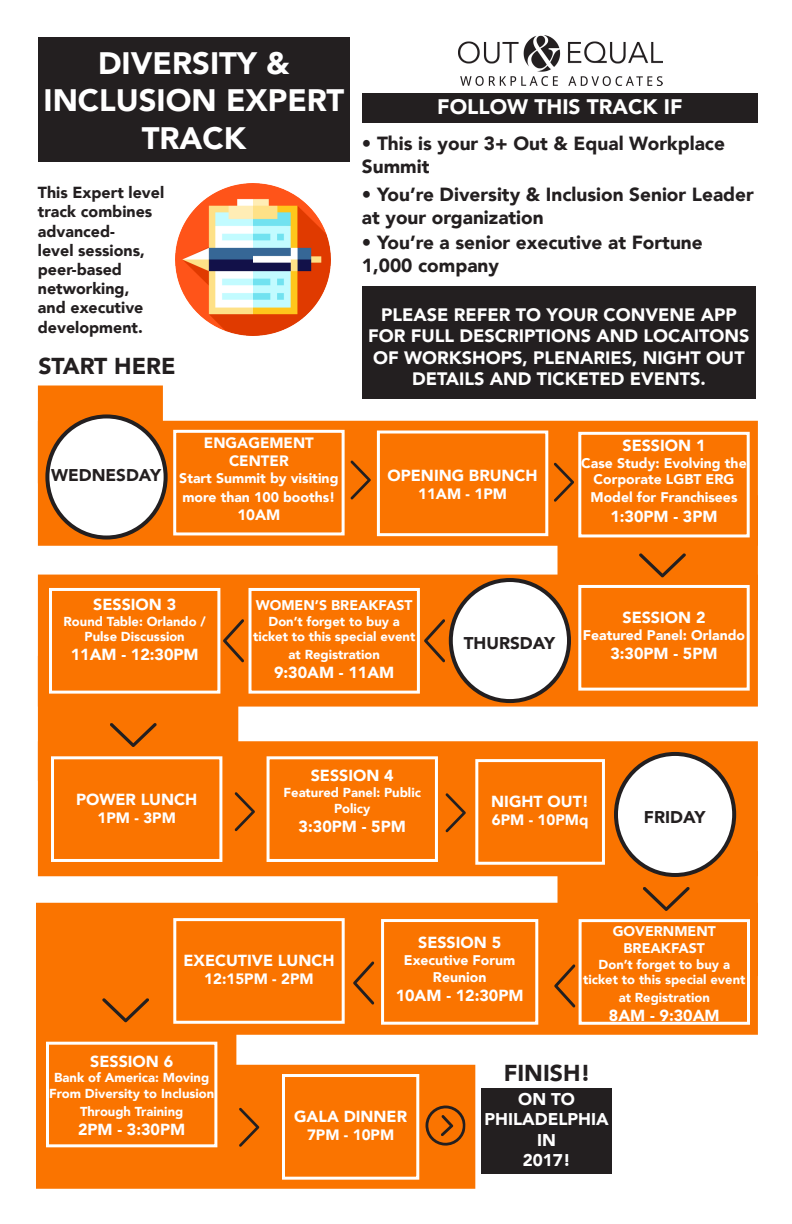
<style>
.page{position:relative;width:792px;height:1224px;background:#fff}
.page>*{position:absolute;margin:0;border:0;box-sizing:border-box;transform-origin:0 0}
.t1{font:900 31px/37.2px "Avenir";color:#fff;text-align:center}
.t2{font:900 23px "Avenir";color:#231f20}
.t3{font:900 21px "Avenir";color:#fff}
.t4{font:900 19px/22.8px "Avenir";color:#231f20}
.t5{font:900 18px/21.6px "Avenir";color:#fff;text-align:center}
.t6{font:900 17px "Avenir";color:#231f20}
.t7{font:900 17px/20.4px "Avenir";color:#fff;text-align:center}
.t8{font:900 16px "Avenir";color:#fff}
.t9{font:900 16px/19.2px "Avenir";color:#231f20}
.t10{font:900 15px/18px "Avenir";color:#fff;text-align:center}
.t11{font:900 14px/17.4px "Avenir";color:#fff;text-align:center}
.t12{font:900 13px/15.6px "Avenir";color:#fff;text-align:center}
</style>
<div class="page">
<div style="left:38px;top:421px;width:720px;height:125px;background:#fa7400"></div>
<div style="left:38px;top:575px;width:720px;height:132px;background:#fa7400"></div>
<div style="left:38px;top:741px;width:720px;height:135px;background:#fa7400"></div>
<div style="left:36px;top:903px;width:722px;height:132px;background:#fa7400"></div>
<div style="left:38px;top:37px;width:312px;height:125px;background:#231f20"></div>
<div style="left:362px;top:93px;width:396px;height:30px;background:#231f20"></div>
<div style="left:38px;top:386px;width:125px;height:97px;background:#fa7400"></div>
<img style="left:175px;top:184px;width:156px;height:151px">
<div style="left:47px;top:416px;width:119px;height:122px;background:#fff;border-radius:50%"></div>
<div style="left:45px;top:414px;width:123px;height:126px;border:4px solid #231f20;border-radius:50%"></div>
<div style="left:362px;top:286px;width:394px;height:113px;background:#231f20"></div>
<div style="left:173px;top:430px;width:172px;height:105px;border:3px solid #fff"></div>
<svg style="left:351px;top:460px;width:20px;height:39px"></svg>
<div style="left:558px;top:495px;width:200px;height:125px;background:#fa7400"></div>
<div style="left:578px;top:432px;width:172px;height:105px;border:3px solid #fff"></div>
<div style="left:377px;top:431px;width:171px;height:105px;border:3px solid #fff"></div>
<div style="left:38px;top:656px;width:200px;height:125px;background:#fa7400"></div>
<div style="left:451px;top:580px;width:118px;height:121px;background:#fff;border-radius:50%"></div>
<div style="left:449px;top:578px;width:122px;height:125px;border:4px solid #231f20;border-radius:50%"></div>
<div style="left:249px;top:588px;width:171px;height:106px;border:3px solid #fff"></div>
<svg style="left:554px;top:463px;width:20px;height:39px"></svg>
<svg style="left:639px;top:553px;width:47px;height:24px"></svg>
<div style="left:578px;top:585px;width:172px;height:106px;border:3px solid #fff"></div>
<svg style="left:424px;top:619px;width:21px;height:43px"></svg>
<svg style="left:223px;top:619px;width:21px;height:43px"></svg>
<div style="left:49px;top:588px;width:171px;height:106px;border:3px solid #fff"></div>
<svg style="left:110px;top:723px;width:47px;height:24px"></svg>
<div style="left:267px;top:756px;width:171px;height:106px;border:3px solid #fff"></div>
<svg style="left:446px;top:793px;width:20px;height:39px"></svg>
<div style="left:558px;top:851px;width:200px;height:125px;background:#fa7400"></div>
<svg style="left:353px;top:961px;width:21px;height:44px"></svg>
<div style="left:481px;top:1088px;width:131px;height:86px;background:#231f20"></div>
<img style="left:458px;top:35px;width:205px;height:51px">
<div style="left:51px;top:756px;width:171px;height:106px;border:3px solid #fff"></div>
<svg style="left:554px;top:964px;width:21px;height:43px"></svg>
<svg style="left:643px;top:887px;width:47px;height:24px"></svg>
<div style="left:616px;top:754px;width:118px;height:121px;background:#fff;border-radius:50%"></div>
<div style="left:614px;top:752px;width:122px;height:125px;border:4px solid #231f20;border-radius:50%"></div>
<div style="left:475px;top:759px;width:130px;height:106px;border:3px solid #fff"></div>
<svg style="left:235px;top:792px;width:20px;height:39px"></svg>
<div style="left:36px;top:1017px;width:200px;height:125px;background:#fa7400"></div>
<div style="left:36px;top:1065px;width:439px;height:124px;background:#fa7400"></div>
<div style="left:579px;top:919px;width:171px;height:106px;border:3px solid #fff"></div>
<div style="left:46px;top:1042px;width:171px;height:105px;border:3px solid #fff"></div>
<div style="left:282px;top:1074px;width:137px;height:106px;border:3px solid #fff"></div>
<div style="left:173px;top:918px;width:172px;height:106px;border:3px solid #fff"></div>
<svg style="left:102px;top:998px;width:47px;height:24px"></svg>
<svg style="left:239px;top:1108px;width:20px;height:39px"></svg>
<div style="left:381px;top:919px;width:157px;height:106px;border:3px solid #fff"></div>
<svg style="left:425px;top:1105px;width:41px;height:41px"></svg>
<p class="t1" style="left:44px;top:44px;width:302px">DIVERSITY &amp;<br>INCLUSION EXPERT</p>
<p class="t1" style="left:142px;top:118px;width:106px">TRACK</p>
<p class="t9" style="left:38px;top:183px;width:128px">This Expert level track combines advanced-<br>level sessions, peer-based networking,<br>and executive development.</p>
<p class="t2" style="left:38px;top:346px;width:139px">START HERE</p>
<p class="t3" style="left:437px;top:89px;width:247px">FOLLOW THIS TRACK IF</p>
<p class="t4" style="left:362px;top:132px;width:365px">• This is your 3+ Out &amp; Equal Workplace<br>Summit</p>
<p class="t4" style="left:362px;top:183px;width:393px">• You’re Diversity &amp; Inclusion Senior Leader at your organization</p>
<p class="t4" style="left:362px;top:230px;width:342px">• You’re a senior executive at Fortune<br>1,000 company</p>
<p class="t5" style="left:368px;top:303px;width:383px">PLEASE REFER TO YOUR CONVENE APP FOR FULL DESCRIPTIONS AND LOCAITONS OF WORKSHOPS, PLENARIES, NIGHT OUT DETAILS AND TICKETED EVENTS.</p>
<p class="t6" style="left:51px;top:461px;width:112px">WEDNESDAY</p>
<p class="t10" style="left:204px;top:433px;width:112px">ENGAGEMENT<br>CENTER</p>
<p class="t11" style="left:179px;top:468px;width:161px;line-height:19.2px;text-align:left">Start Summit by visiting more than 100 booths!</p>
<p class="t10" style="left:237px;top:505px;width:45px">10AM</p>
<p class="t8" style="left:388px;top:462px;width:152px">OPENING BRUNCH</p>
<p class="t10" style="left:418px;top:485px;width:90px">11AM - 1PM</p>
<p class="t8" style="left:623px;top:432px;width:84px">SESSION 1</p>
<p class="t11" style="left:581px;top:454px;width:167px">Case Study: Evolving the<br>Corporate LGBT ERG<br>Model for Franchisees</p>
<p class="t8" style="left:610px;top:502px;width:109px">1:30PM - 3PM</p>
<p class="t8" style="left:93px;top:591px;width:84px">SESSION 3</p>
<p class="t12" style="left:64px;top:613px;width:144px">Round Table: Orlando /<br>Pulse Discussion</p>
<p class="t8" style="left:71px;top:641px;width:129px">11AM - 12:30PM</p>
<p class="t11" style="left:256px;top:596px;width:158px">WOMEN’S BREAKFAST</p>
<p class="t12" style="left:253px;top:613px;width:164px">Don’t forget to buy a ticket to this special event</p>
<p class="t12" style="left:289px;top:647px;width:93px">at Registration</p>
<p class="t8" style="left:274px;top:659px;width:122px">9:30AM - 11AM</p>
<p class="t6" style="left:464px;top:628px;width:93px">THURSDAY</p>
<p class="t8" style="left:623px;top:604px;width:84px">SESSION 2</p>
<p class="t11" style="left:583px;top:626px;width:164px">Featured Panel: Orlando</p>
<p class="t8" style="left:610px;top:640px;width:109px">3:30PM - 5PM</p>
<p class="t8" style="left:311px;top:762px;width:84px">SESSION 4</p>
<p class="t12" style="left:284px;top:784px;width:139px">Featured Panel: Public<br>Policy</p>
<p class="t8" style="left:299px;top:812px;width:109px">3:30PM - 5PM</p>
<p class="t8" style="left:76px;top:785px;width:123px">POWER LUNCH</p>
<p class="t10" style="left:98px;top:808px;width:80px">1PM - 3PM</p>
<p class="t6" style="left:644px;top:802px;width:63px">FRIDAY</p>
<p class="t8" style="left:491px;top:788px;width:99px">NIGHT OUT!</p>
<p class="t10" style="left:492px;top:811px;width:98px">6PM - 10PMq</p>
<p class="t8" style="left:183px;top:947px;width:153px">EXECUTIVE LUNCH</p>
<p class="t10" style="left:204px;top:970px;width:111px">12:15PM - 2PM</p>
<p class="t8" style="left:418px;top:929px;width:84px">SESSION 5</p>
<p class="t11" style="left:404px;top:951px;width:113px;line-height:16.8px">Executive Forum<br>Reunion</p>
<p class="t8" style="left:396px;top:982px;width:129px">10AM - 12:30PM</p>
<p class="t11" style="left:613px;top:922px;width:105px;line-height:16.8px">GOVERNMENT<br>BREAKFAST</p>
<p class="t12" style="left:583px;top:956px;width:164px">Don’t forget to buy a ticket to this special event</p>
<p class="t12" style="left:619px;top:989px;width:93px">at Registration</p>
<p class="t8" style="left:609px;top:1002px;width:112px">8AM - 9:30AM</p>
<p class="t8" style="left:90px;top:1047px;width:84px">SESSION 6</p>
<p class="t12" style="left:49px;top:1070px;width:167px">Bank of America: Moving<br>From Diversity to Inclusion</p>
<p class="t12" style="left:80px;top:1103px;width:105px">Through Training</p>
<p class="t8" style="left:78px;top:1116px;width:109px">2PM - 3:30PM</p>
<p class="t8" style="left:294px;top:1103px;width:114px">GALA DINNER</p>
<p class="t10" style="left:307px;top:1126px;width:89px">7PM - 10PM</p>
<p class="t2" style="left:504px;top:1053px;width:88px">FINISH!</p>
<p class="t7" style="left:518px;top:1088px;width:58px">ON TO</p>
<p class="t7" style="left:484px;top:1109px;width:126px">PHILADELPHIA<br>IN</p>
<p class="t7" style="left:523px;top:1149px;width:49px">2017!</p>
</div>
